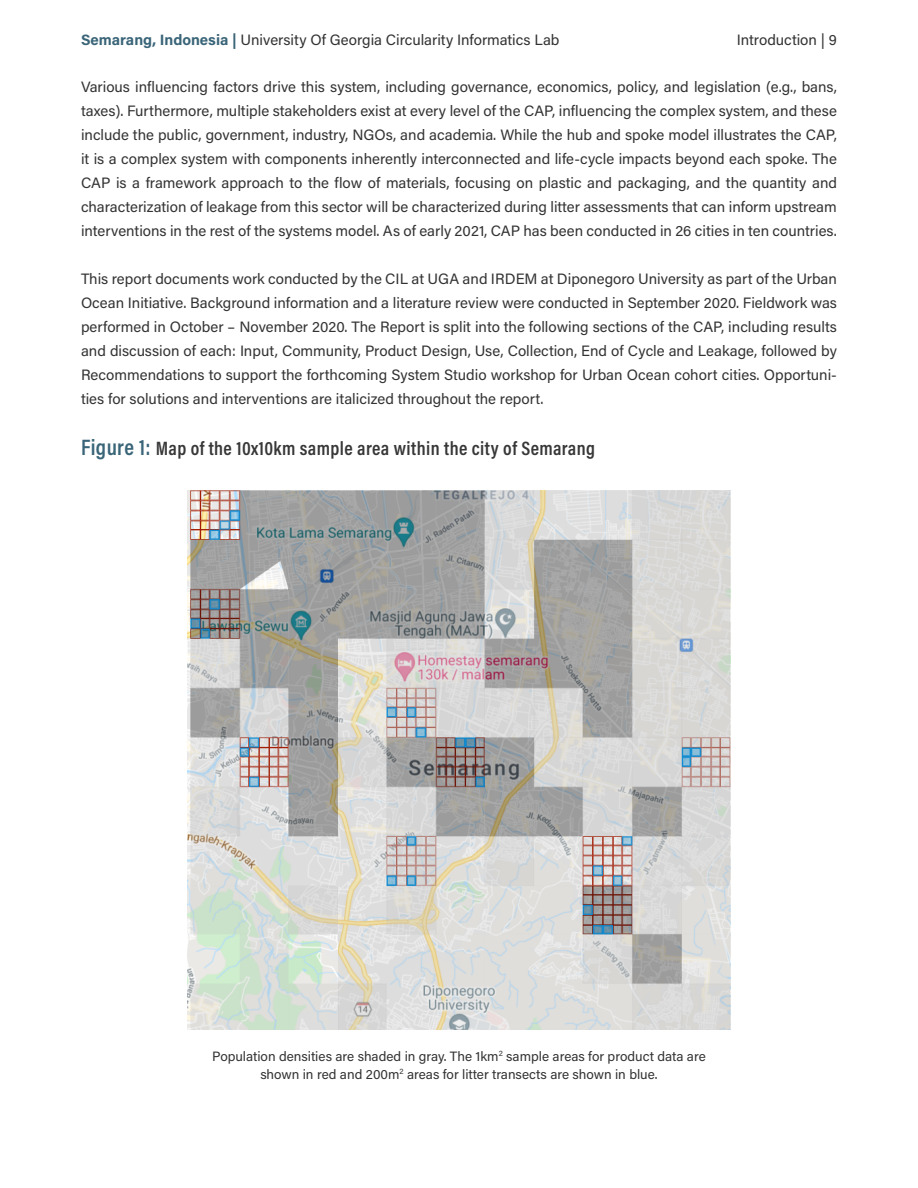
<style>
.page{position:relative;width:918px;height:1188px;background:#fff}
.page>*{position:absolute;margin:0;border:0;box-sizing:border-box;transform-origin:0 0}
.t1{font:600 19.5px "Acumin Pro Cond";letter-spacing:.02em;color:#373737}
.t2{font:15px/24px "Acumin Pro";color:#333;text-align:justify}
.t3{font:13.5px/18px "Acumin Pro";color:#333;text-align:center}
.s1{font-weight:700;color:#3a6578}
.s2{font-size:22.5px;color:#3a6578}
</style>
<div class="page">
<img style="left:188px;top:490px;width:542px;height:540px">
<p class="t2" style="left:81px;top:27px;width:480px"><span class="s1">Semarang, Indonesia |</span> University Of Georgia Circularity Informatics Lab</p>
<p class="t2" style="left:737px;top:27px;width:102px">Introduction | 9</p>
<p class="t2" style="left:81px;top:74px;width:758px">Various influencing factors drive this system, including governance, economics, policy, and legislation (e.g., bans, taxes). Furthermore, multiple stakeholders exist at every level of the CAP, influencing the complex system, and these include the public, government, industry, NGOs, and academia. While the hub and spoke model illustrates the CAP, it is a complex system with components inherently interconnected and life-cycle impacts beyond each spoke. The CAP is a framework approach to the flow of materials, focusing on plastic and packaging, and the quantity and characterization of leakage from this sector will be characterized during litter assessments that can inform upstream interventions in the rest of the systems model. As of early 2021, CAP has been conducted in 26 cities in ten countries.</p>
<p class="t2" style="left:81px;top:266px;width:758px">This report documents work conducted by the CIL at UGA and IRDEM at Diponegoro University as part of the Urban Ocean Initiative. Background information and a literature review were conducted in September 2020. Fieldwork was performed in October – November 2020. The Report is split into the following sections of the CAP, including results and discussion of each: Input, Community, Product Design, Use, Collection, End of Cycle and Leakage, followed by Recommendations to support the forthcoming System Studio workshop for Urban Ocean cohort cities. Opportuni&shy;ties for solutions and interventions are italicized throughout the report.</p>
<h1 class="t1" style="left:81px;top:436px;width:516px"><span class="s2">Figure 1:</span> Map of the 10x10km sample area within the city of Semarang</h1>
<p class="t3" style="left:212px;top:1046px;width:495px">Population densities are shaded in gray. The 1km<sup>2</sup> sample areas for product data are shown in red and 200m<sup>2</sup> areas for litter transects are shown in blue.</p>
</div>
